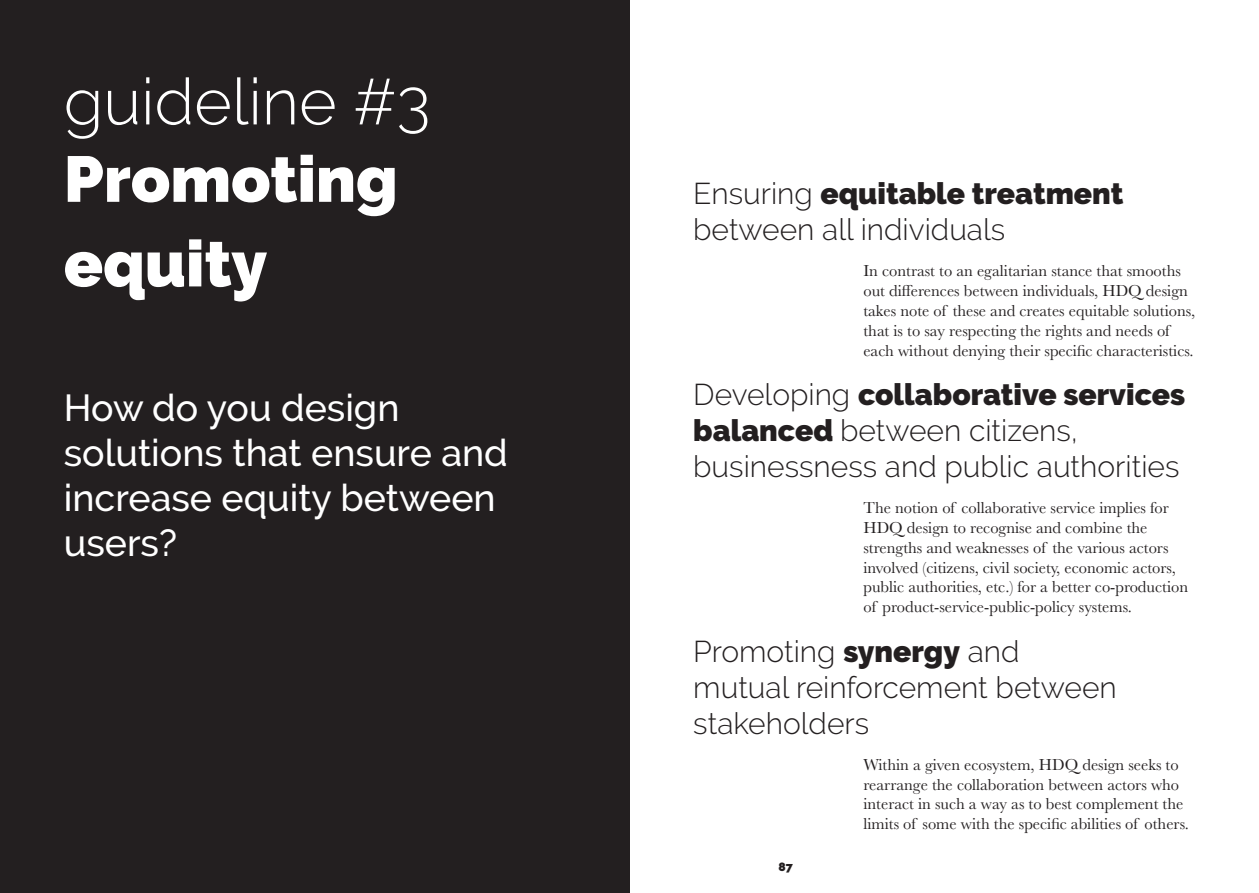
<style>
.page{position:relative;width:1259px;height:893px;background:#fff}
.page>*{position:absolute;margin:0;border:0;box-sizing:border-box;transform-origin:0 0}
.Titre_regular{font:900 64.5px/84.6px "Raleway";color:#fff}
.Titre_regular-2{font:300 64.5px "Raleway";color:#fff}
.Titre_regular-3{font:500 37.5px/45px "Raleway";color:#fff}
.Titre_thin{font:300 30px/36px "Raleway";color:#231f20}
.t1{font:16.5px/19.8px "Baskerville";color:#231f20}
.t2{font:900 12px "Raleway";color:#231f20}
.s1{font-weight:900}
</style>
<div class="page">
<div style="left:0;top:0;width:629px;height:893px;background:#231f20"></div>
<p class="Titre_regular-2" style="left:64px;top:64px;width:368px">guideline #3</p>
<p class="Titre_regular" style="left:64px;top:137px;width:335px">Promoting equity</p>
<p class="Titre_regular-3" style="left:64px;top:386px;width:445px">How do you design solutions that ensure and increase equity between users?</p>
<p class="Titre_thin" style="left:693px;top:176px;width:432px">Ensuring <span class="s1">equitable treatment </span>between all individuals</p>
<p class="t1" style="left:863px;top:261px;width:333px">In contrast to an egalitarian stance that smooths out differences between individuals, HDQ design takes note of these and creates equitable solutions, that is to say respecting the rights and needs of each without denying their specific characteristics.</p>
<p class="Titre_thin" style="left:693px;top:376px;width:493px">Developing <span class="s1">collaborative services balanced</span> between citizens, businessness and public authorities</p>
<p class="t1" style="left:863px;top:498px;width:326px">The notion of collaborative service implies for HDQ design to recognise and combine the strengths and weaknesses of the various actors involved (citizens, civil society, economic actors, public authorities, etc.) for a better co-production of product-service-public-policy systems.</p>
<p class="Titre_thin" style="left:693px;top:633px;width:425px">Promoting <span class="s1">synergy</span> and mutual reinforcement between stakeholders</p>
<p class="t2" style="left:778px;top:859px;width:16px">87</p>
<p class="t1" style="left:863px;top:755px;width:327px">Within a given ecosystem, HDQ design seeks to rearrange the collaboration between actors who interact in such a way as to best complement the limits of some with the specific abilities of others.</p>
</div>
